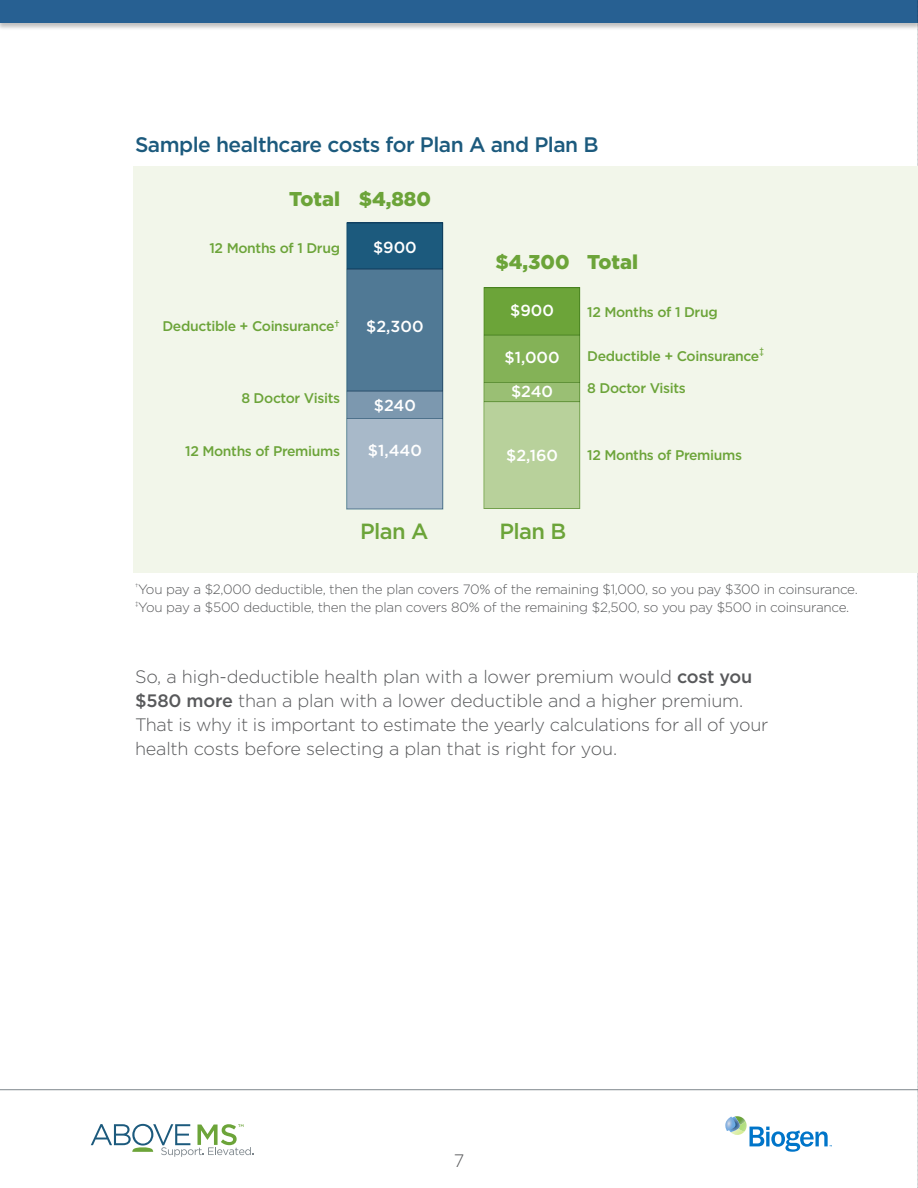
<style>
.page{position:relative;width:918px;height:1188px;background:#fff}
.page>*{position:absolute;margin:0;border:0;box-sizing:border-box;transform-origin:0 0}
.t1{font:500 21.9px "Gotham HTF";letter-spacing:-.025em;color:#6ca439}
.t2{font:500 21px "Gotham HTF";letter-spacing:-.025em;color:#1c5a7d}
.t3{font:900 19.95px "Gotham HTF";color:#6ca439}
.t4{font:300 18px/24px "Gotham HTF";letter-spacing:-.01em;color:#58595b}
.t5{font:500 15.9px "Gotham HTF";color:#fff}
.t6{font:500 13.95px "Gotham HTF";letter-spacing:-.025em;color:#6ca439}
.t7{font:300 13.5px/18px "Gotham HTF";letter-spacing:-.02em;color:#58595b}
.s1{font-weight:500}
</style>
<div class="page">
<div style="left:0;top:0;width:918px;height:30px;background:#000;opacity:.25"></div>
<div style="left:0;top:0;width:918px;height:22px;background:#276092"></div>
<svg style="left:91px;top:1124px;width:162px;height:33px"></svg>
<svg style="left:725px;top:1116px;width:107px;height:36px"></svg>
<svg style="left:917px;top:0;width:1px;height:1188px"></svg>
<hr style="left:0;top:1089px;width:918px;height:1px;background:#7d868c">
<div style="left:134px;top:167px;width:784px;height:406px;background:#f2f6ea"></div>
<div style="left:347px;top:222px;width:96px;height:286px;background:#1c5a7d"></div>
<div style="left:347px;top:270px;width:96px;height:238px;background:#507995"></div>
<div style="left:347px;top:391px;width:96px;height:117px;background:#7c98af"></div>
<div style="left:347px;top:418px;width:96px;height:91px;background:#a8b9c9"></div>
<div style="left:484px;top:288px;width:96px;height:220px;background:#6ca439"></div>
<div style="left:484px;top:335px;width:96px;height:173px;background:#84b257"></div>
<div style="left:484px;top:383px;width:96px;height:125px;background:#9abf74"></div>
<div style="left:484px;top:402px;width:96px;height:107px;background:#b8d19b"></div>
<hr style="left:347px;top:391px;width:96px;height:1px;background:#1c5a7d">
<hr style="left:347px;top:418px;width:96px;height:1px;background:#1c5a7d">
<hr style="left:484px;top:401px;width:96px;height:1px;background:#6ca439">
<hr style="left:484px;top:382px;width:96px;height:1px;background:#6ca439">
<div style="left:484px;top:287px;width:96px;height:222px;border:1px solid #6ca439"></div>
<div style="left:346px;top:223px;width:97px;height:286px;border:1px solid #1c5a7d"></div>
<hr style="left:484px;top:335px;width:96px;height:1px;background:#6ca439">
<hr style="left:347px;top:269px;width:96px;height:1px;background:#1c5a7d">
<p class="t2" style="left:135px;top:133px;width:465px">Sample healthcare costs for Plan A and Plan B</p>
<p class="t3" style="left:289px;top:187px;width:143px">Total $4,880</p>
<p class="t6" style="left:209px;top:240px;width:132px">12 Months of 1 Drug</p>
<p class="t5" style="left:373px;top:238px;width:45px">$900</p>
<p class="t6" style="left:162px;top:319px;width:179px">Deductible + Coinsurance†</p>
<p class="t5" style="left:366px;top:318px;width:59px">$2,300</p>
<p class="t6" style="left:241px;top:391px;width:100px">8 Doctor Visits</p>
<p class="t5" style="left:374px;top:396px;width:44px">$240</p>
<p class="t3" style="left:496px;top:250px;width:144px">$4,300 Total</p>
<p class="t5" style="left:510px;top:302px;width:45px">$900</p>
<p class="t6" style="left:587px;top:304px;width:132px">12 Months of 1 Drug</p>
<p class="t5" style="left:505px;top:348px;width:57px">$1,000</p>
<p class="t6" style="left:587px;top:348px;width:179px">Deductible + Coinsurance<sup>‡</sup></p>
<p class="t5" style="left:511px;top:383px;width:44px">$240</p>
<p class="t6" style="left:587px;top:381px;width:100px">8 Doctor Visits</p>
<p class="t5" style="left:368px;top:442px;width:56px">$1,440</p>
<p class="t5" style="left:506px;top:447px;width:53px">$2,160</p>
<p class="t6" style="left:185px;top:443px;width:156px">12 Months of Premiums</p>
<p class="t6" style="left:587px;top:447px;width:156px">12 Months of Premiums</p>
<p class="t1" style="left:360px;top:519px;width:70px">Plan A</p>
<p class="t1" style="left:499px;top:519px;width:69px">Plan B</p>
<p class="t7" style="left:135px;top:580px;width:724px"><sup>†</sup>You pay a $2,000 deductible, then the plan covers 70% of the remaining $1,000, so you pay $300 in coinsurance. <sup>‡</sup>You pay a $500 deductible, then the plan covers 80% of the remaining $2,500, so you pay $500 in coinsurance.</p>
<p class="t4" style="left:135px;top:665px;width:635px">So, a high-deductible health plan with a lower premium would <span class="s1">cost you $580 more</span> than a plan with a lower deductible and a higher premium.<br>That is why it is important to estimate the yearly calculations for all of your health costs before selecting a plan that is right for you.</p>
<p class="t4" style="left:454px;top:1149px;width:12px">7</p>
</div>
